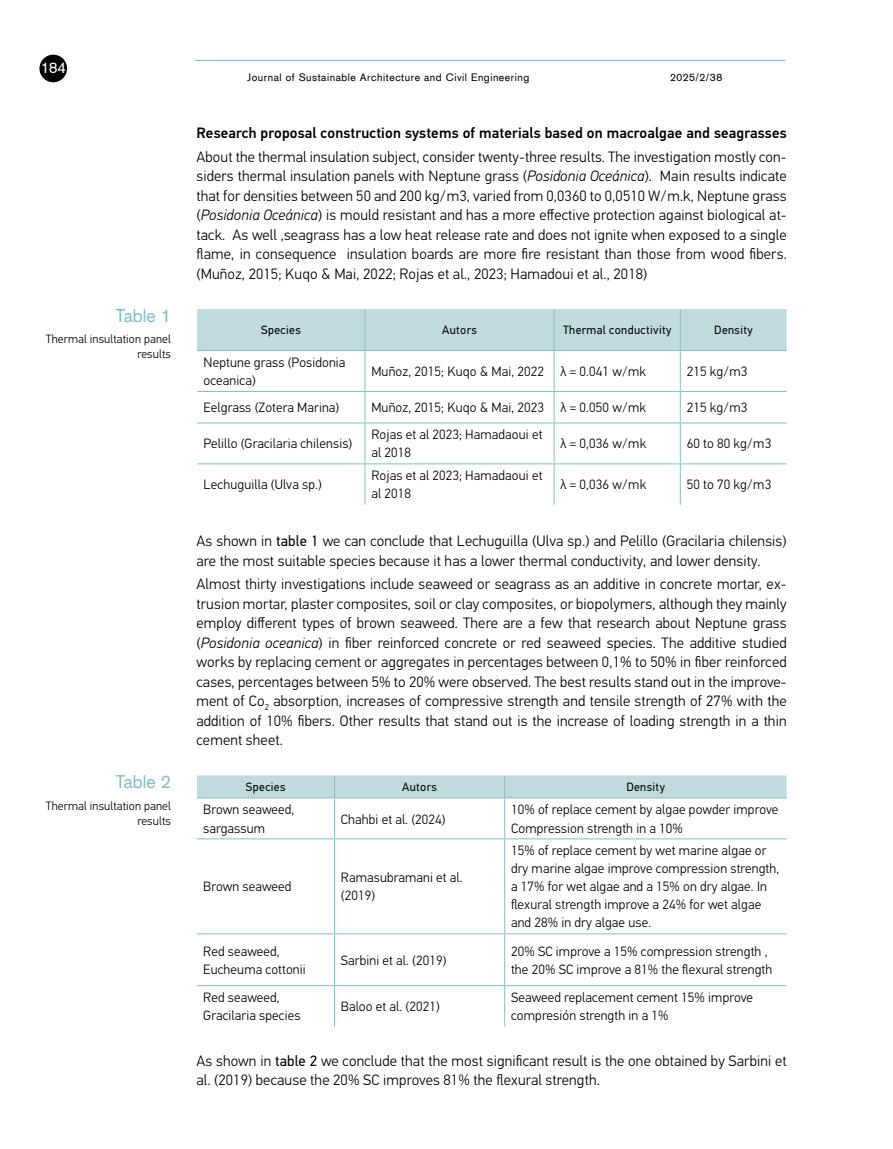
<style>
.page{position:relative;width:893px;height:1149px;background:#fff}
.page>*{position:absolute;margin:0;border:0;box-sizing:border-box;transform-origin:0 0}
.Fig_pav_LEFT{font:18px "Akzidenz Grotesk";color:#87bdc6}
.Body_text_10{font:300 15px/19.5px "PF Din Text Pro";letter-spacing:.01em;color:#000;text-align:justify}
.Body_text_10-2{font:500 15px "PF Din Text Pro";letter-spacing:.01em;color:#000}
.t1{font:15px "Akzidenz Grotesk";color:#fff}
.Lenteles_pagr__text{font:300 13.5px/18px "PF Din Text Pro";letter-spacing:.01em;color:#000}
.Fig_tekstas{font:300 12px/15px "PF Din Text Pro";letter-spacing:.01em;color:#000;text-align:right}
.Lenteles_galva{font:12px "PF Din Text Pro";letter-spacing:.03em;color:#000}
.t2{font:10.5px "Akzidenz Grotesk";letter-spacing:.05em;color:#000}
.s1{font-style:italic}
.s2{font-weight:400}
</style>
<div class="page">
<hr style="left:195px;top:60px;width:590px;height:1px;background:#87bdc6">
<div style="left:39px;top:55px;width:28px;height:27px;background:#000;border-radius:50%"></div>
<div style="left:197px;top:309px;width:590px;height:41px;background:#c1dade"></div>
<hr style="left:365px;top:309px;width:1px;height:41px;background:#87bdc6">
<hr style="left:554px;top:309px;width:1px;height:41px;background:#87bdc6">
<hr style="left:680px;top:309px;width:1px;height:41px;background:#87bdc6">
<hr style="left:365px;top:351px;width:1px;height:40px;background:#87bdc6">
<hr style="left:554px;top:351px;width:1px;height:40px;background:#87bdc6">
<hr style="left:680px;top:351px;width:1px;height:40px;background:#87bdc6">
<hr style="left:197px;top:391px;width:168px;height:1px;background:#87bdc6">
<hr style="left:365px;top:391px;width:189px;height:1px;background:#87bdc6">
<hr style="left:365px;top:391px;width:1px;height:31px;background:#87bdc6">
<hr style="left:554px;top:391px;width:126px;height:1px;background:#87bdc6">
<hr style="left:554px;top:391px;width:1px;height:31px;background:#87bdc6">
<hr style="left:680px;top:391px;width:107px;height:1px;background:#87bdc6">
<hr style="left:680px;top:391px;width:1px;height:31px;background:#87bdc6">
<hr style="left:197px;top:422px;width:168px;height:1px;background:#87bdc6">
<hr style="left:365px;top:422px;width:189px;height:1px;background:#87bdc6">
<hr style="left:365px;top:423px;width:1px;height:40px;background:#87bdc6">
<hr style="left:554px;top:422px;width:126px;height:1px;background:#87bdc6">
<hr style="left:554px;top:423px;width:1px;height:40px;background:#87bdc6">
<hr style="left:680px;top:422px;width:107px;height:1px;background:#87bdc6">
<hr style="left:680px;top:423px;width:1px;height:40px;background:#87bdc6">
<hr style="left:197px;top:463px;width:168px;height:1px;background:#87bdc6">
<hr style="left:365px;top:463px;width:189px;height:1px;background:#87bdc6">
<hr style="left:365px;top:464px;width:1px;height:40px;background:#87bdc6">
<hr style="left:554px;top:463px;width:126px;height:1px;background:#87bdc6">
<hr style="left:554px;top:464px;width:1px;height:40px;background:#87bdc6">
<hr style="left:680px;top:463px;width:107px;height:1px;background:#87bdc6">
<hr style="left:680px;top:464px;width:1px;height:40px;background:#87bdc6">
<hr style="left:197px;top:350px;width:168px;height:1px;background:#87bdc6">
<hr style="left:365px;top:350px;width:189px;height:1px;background:#87bdc6">
<hr style="left:554px;top:350px;width:126px;height:1px;background:#87bdc6">
<hr style="left:680px;top:350px;width:107px;height:1px;background:#87bdc6">
<div style="left:197px;top:775px;width:590px;height:22px;background:#c1dade"></div>
<hr style="left:334px;top:798px;width:1px;height:40px;background:#87bdc6">
<hr style="left:504px;top:798px;width:1px;height:40px;background:#87bdc6">
<hr style="left:197px;top:838px;width:138px;height:1px;background:#87bdc6">
<hr style="left:335px;top:838px;width:170px;height:1px;background:#87bdc6">
<hr style="left:334px;top:839px;width:1px;height:94px;background:#87bdc6">
<hr style="left:505px;top:838px;width:282px;height:1px;background:#87bdc6">
<hr style="left:504px;top:839px;width:1px;height:94px;background:#87bdc6">
<hr style="left:197px;top:933px;width:138px;height:1px;background:#87bdc6">
<hr style="left:335px;top:933px;width:170px;height:1px;background:#87bdc6">
<hr style="left:334px;top:933px;width:1px;height:51px;background:#87bdc6">
<hr style="left:505px;top:933px;width:282px;height:1px;background:#87bdc6">
<hr style="left:504px;top:933px;width:1px;height:51px;background:#87bdc6">
<hr style="left:197px;top:984px;width:138px;height:1px;background:#87bdc6">
<hr style="left:335px;top:984px;width:170px;height:1px;background:#87bdc6">
<hr style="left:334px;top:985px;width:1px;height:41px;background:#87bdc6">
<hr style="left:505px;top:984px;width:282px;height:1px;background:#87bdc6">
<hr style="left:504px;top:985px;width:1px;height:41px;background:#87bdc6">
<hr style="left:197px;top:797px;width:138px;height:1px;background:#87bdc6">
<hr style="left:335px;top:797px;width:170px;height:1px;background:#87bdc6">
<hr style="left:505px;top:797px;width:282px;height:1px;background:#87bdc6">
<p class="t1" style="left:41px;top:58px;width:27px">184</p>
<p class="Fig_pav_LEFT" style="left:116px;top:304px;width:57px">Table 1</p>
<p class="Fig_tekstas" style="left:46px;top:332px;width:127px">Thermal insultation panel results</p>
<p class="Fig_pav_LEFT" style="left:116px;top:770px;width:57px">Table 2</p>
<p class="Fig_tekstas" style="left:46px;top:798px;width:127px">Thermal insultation panel results</p>
<p class="t2" style="left:247px;top:70px;width:284px">Journal of Sustainable Architecture and Civil Engineering</p>
<p class="t2" style="left:670px;top:70px;width:54px">2025/2/38</p>
<p class="Body_text_10-2" style="left:196px;top:124px;width:592px">Research proposal construction systems of materials based on macroalgae and seagrasses</p>
<p class="Body_text_10" style="left:196px;top:147px;width:592px">About the thermal insulation subject, consider twenty-three results. The investigation mostly con&shy;siders thermal insulation panels with Neptune grass (<span class="s1">Posidonia Oceánica</span>). Main results indicate that for densities between 50 and 200 kg/m3, varied from 0,0360 to 0,0510 W/m.k, Neptune grass (<span class="s1">Posidonia Oceánica</span>) is mould resistant and has a more effective protection against biological at&shy;tack. As well ,seagrass has a low heat release rate and does not ignite when exposed to a single flame, in consequence insulation boards are more fire resistant than those from wood fibers. (Muñoz, 2015; Kuqo &amp; Mai, 2022; Rojas et al., 2023; Hamadoui et al., 2018)</p>
<p class="Lenteles_galva" style="left:261px;top:323px;width:41px">Species</p>
<p class="Lenteles_galva" style="left:442px;top:323px;width:36px">Autors</p>
<p class="Lenteles_galva" style="left:563px;top:323px;width:110px">Thermal conductivity</p>
<p class="Lenteles_galva" style="left:714px;top:323px;width:40px">Density</p>
<p class="Lenteles_pagr__text" style="left:204px;top:353px;width:143px">Neptune grass (Posidonia oceanica)</p>
<p class="Lenteles_pagr__text" style="left:371px;top:362px;width:174px">Muñoz, 2015; Kuqo &amp; Mai, 2022</p>
<p class="Lenteles_pagr__text" style="left:560px;top:362px;width:87px">λ = 0.041 w/mk</p>
<p class="Lenteles_pagr__text" style="left:687px;top:362px;width:62px">215 kg/m3</p>
<p class="Lenteles_pagr__text" style="left:204px;top:398px;width:137px">Eelgrass (Zotera Marina)</p>
<p class="Lenteles_pagr__text" style="left:371px;top:398px;width:174px">Muñoz, 2015; Kuqo &amp; Mai, 2023</p>
<p class="Lenteles_pagr__text" style="left:560px;top:398px;width:87px">λ = 0.050 w/mk</p>
<p class="Lenteles_pagr__text" style="left:687px;top:398px;width:62px">215 kg/m3</p>
<p class="Lenteles_pagr__text" style="left:204px;top:435px;width:150px">Pelillo (Gracilaria chilensis)</p>
<p class="Lenteles_pagr__text" style="left:371px;top:426px;width:173px">Rojas et al 2023; Hamadaoui et al 2018</p>
<p class="Lenteles_pagr__text" style="left:560px;top:435px;width:87px">λ = 0,036 w/mk</p>
<p class="Lenteles_pagr__text" style="left:687px;top:435px;width:86px">60 to 80 kg/m3</p>
<p class="Lenteles_pagr__text" style="left:204px;top:476px;width:120px">Lechuguilla (Ulva sp.)</p>
<p class="Lenteles_pagr__text" style="left:371px;top:467px;width:173px">Rojas et al 2023; Hamadaoui et al 2018</p>
<p class="Lenteles_pagr__text" style="left:560px;top:476px;width:87px">λ = 0,036 w/mk</p>
<p class="Lenteles_pagr__text" style="left:687px;top:476px;width:86px">50 to 70 kg/m3</p>
<p class="Body_text_10" style="left:196px;top:531px;width:592px">As shown in <span class="s2">table 1</span> we can conclude that Lechuguilla (Ulva sp.) and Pelillo (Gracilaria chilensis) are the most suitable species because it has a lower thermal conductivity, and lower density.</p>
<p class="Body_text_10" style="left:196px;top:574px;width:592px">Almost thirty investigations include seaweed or seagrass as an additive in concrete mortar, ex&shy;trusion mortar, plaster composites, soil or clay composites, or biopolymers, although they mainly employ different types of brown seaweed. There are a few that research about Neptune grass (<span class="s1">Posidonia oceanica</span>) in fiber reinforced concrete or red seaweed species. The additive studied works by replacing cement or aggregates in percentages between 0,1% to 50% in fiber reinforced cases, percentages between 5% to 20% were observed. The best results stand out in the improve&shy;ment of Co<sub>2</sub> absorption, increases of compressive strength and tensile strength of 27% with the addition of 10% fibers. Other results that stand out is the increase of loading strength in a thin cement sheet.</p>
<p class="Lenteles_galva" style="left:246px;top:779px;width:41px">Species</p>
<p class="Lenteles_galva" style="left:402px;top:779px;width:36px">Autors</p>
<p class="Lenteles_galva" style="left:626px;top:779px;width:40px">Density</p>
<p class="Lenteles_pagr__text" style="left:203px;top:800px;width:93px">Brown seaweed, sargassum</p>
<p class="Lenteles_pagr__text" style="left:341px;top:809px;width:106px">Chahbi et al. (2024)</p>
<p class="Lenteles_pagr__text" style="left:511px;top:800px;width:269px">10% of replace cement by algae powder improve<br>Compression strength in a 10%</p>
<p class="Lenteles_pagr__text" style="left:203px;top:877px;width:90px">Brown seaweed</p>
<p class="Lenteles_pagr__text" style="left:341px;top:868px;width:123px">Ramasubramani et al. (2019)</p>
<p class="Lenteles_pagr__text" style="left:511px;top:841px;width:270px">15% of replace cement by wet marine algae or dry marine algae improve compression strength, a 17% for wet algae and a 15% on dry algae. In flexural strength improve a 24% for wet algae and 28% in dry algae use.</p>
<p class="Lenteles_pagr__text" style="left:203px;top:942px;width:104px">Red seaweed,<br>Eucheuma cottonii</p>
<p class="Lenteles_pagr__text" style="left:341px;top:951px;width:107px">Sarbini et al. (2019)</p>
<p class="Lenteles_pagr__text" style="left:511px;top:942px;width:263px">20% SC improve a 15% compression strength , the 20% SC improve a 81% the flexural strength</p>
<p class="Lenteles_pagr__text" style="left:203px;top:988px;width:99px">Red seaweed,<br>Gracilaria species</p>
<p class="Lenteles_pagr__text" style="left:341px;top:997px;width:100px">Baloo et al. (2021)</p>
<p class="Lenteles_pagr__text" style="left:511px;top:988px;width:244px">Seaweed replacement cement 15% improve compresión strength in a 1%</p>
<p class="Body_text_10" style="left:196px;top:1050px;width:592px">As shown in <span class="s2">table 2</span> we conclude that the most significant result is the one obtained by Sarbini et al. (2019) because the 20% SC improves 81% the flexural strength.</p>
</div>
